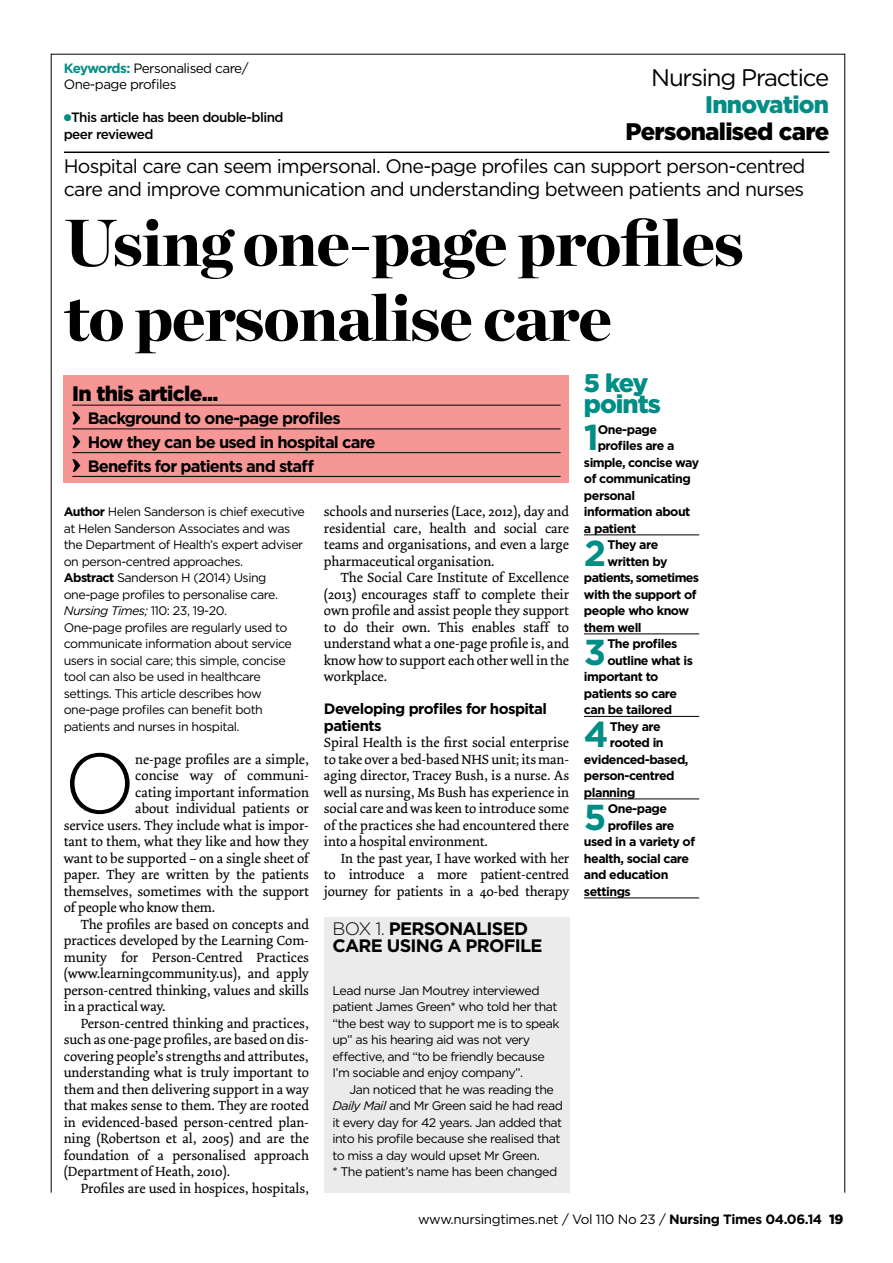
<style>
.page{position:relative;width:893px;height:1263px;background:#fff}
.page>*{position:absolute;margin:0;border:0;box-sizing:border-box;transform-origin:0 0}
.t1{font:300 84.6px "Gotham";color:#000}
.t2{font:900 66px/75px "Chronicle Display";letter-spacing:-.02em;color:#000}
.t3{font:700 36px "Gotham";color:#008d85}
.t4{font:900 25.5px/21px "Gotham";letter-spacing:-.04em;color:#008d85}
.t5{font:900 24px "Gotham";letter-spacing:-.03em;color:#000}
.t6{font:24px "Gotham";letter-spacing:-.05em;color:#000}
.t7{font:900 24px "Gotham";letter-spacing:-.03em;color:#008d85}
.t8{font:900 21px "Gotham";letter-spacing:-.03em;color:#000}
.t9{font:19.5px/22.5px "Gotham";letter-spacing:-.04em;color:#000}
.t10{font:700 18px/16.5px "Gotham";letter-spacing:-.04em;color:#000}
.t11{font:700 16.5px/23.7px "Gotham";letter-spacing:-.05em;color:#000}
.t12{font:700 15px/16.5px "Gotham";letter-spacing:-.04em;color:#000}
.t13{font:13.95px/16.5px "Dolly";letter-spacing:-.005em;color:#000;text-align:justify}
.t14{font:13.5px/16.5px "Gotham";letter-spacing:-.04em;color:#000}
.t15{font:500 13.5px/16.5px "Gotham";letter-spacing:-.04em;color:#000}
.t16{font:12.45px/16.5px "Gotham";letter-spacing:-.04em;color:#000}
.t17{font:700 12.45px "Gotham";letter-spacing:-.04em;color:#000}
.s1{font-weight:700;color:#008d85}
.s2{color:#008d85}
.s3{font-weight:700}
.s4{font-style:italic}
.s5{font-weight:300}
.s6{font-weight:900}
</style>
<div class="page">
<hr style="left:64px;top:152px;width:765px;height:1px;background:#000">
<hr style="left:584px;top:535px;width:115px;height:1px;background:#000">
<hr style="left:584px;top:634px;width:115px;height:1px;background:#000">
<hr style="left:584px;top:716px;width:115px;height:1px;background:#000">
<hr style="left:584px;top:799px;width:115px;height:1px;background:#000">
<hr style="left:584px;top:898px;width:115px;height:1px;background:#000">
<div style="left:64px;top:375px;width:505px;height:108px;background:#f69796"></div>
<hr style="left:72px;top:405px;width:489px;height:1px;background:#000">
<hr style="left:72px;top:429px;width:489px;height:1px;background:#000">
<hr style="left:72px;top:452px;width:489px;height:1px;background:#000">
<hr style="left:72px;top:476px;width:489px;height:1px;background:#000">
<svg style="left:72px;top:412px;width:8px;height:12px"></svg>
<svg style="left:72px;top:435px;width:8px;height:13px"></svg>
<svg style="left:72px;top:459px;width:8px;height:13px"></svg>
<div style="left:324px;top:917px;width:245px;height:276px;background:#ebebec"></div>
<p class="t14" style="left:64px;top:59px;width:186px"><span class="s1">Keywords:</span> Personalised care/<br>One-page profiles</p>
<p class="t15" style="left:64px;top:109px;width:221px"><span class="s2">●</span>This article has been double-blind peer reviewed</p>
<h3 class="t6" style="left:651px;top:62px;width:179px">Nursing Practice</h3>
<h3 class="t7" style="left:705px;top:87px;width:125px">Innovation</h3>
<h3 class="t5" style="left:625px;top:114px;width:205px">Personalised care</h3>
<h3 class="t9" style="left:64px;top:155px;width:743px">Hospital care can seem impersonal. One-page profiles can support person-centred care and improve communication and understanding between patients and nurses</h3>
<h2 class="t2" style="left:64px;top:201px;width:681px">Using one-page profiles to personalise care</h2>
<h3 class="t8" style="left:72px;top:379px;width:148px">In this article...</h3>
<p class="t11" style="left:88px;top:407px;width:289px">Background to one-page profiles<br>How they can be used in hospital care<br>Benefits for patients and staff</p>
<p class="t16" style="left:64px;top:503px;width:243px"><span class="s3">Author</span> Helen Sanderson is chief executive at Helen Sanderson Associates and was the Department of Health’s expert adviser on person-centred approaches.<br><span class="s3">Abstract</span> Sanderson H (2014) Using one-page profiles to personalise care.<br><span class="s4">Nursing Times;</span> 110: 23, 19-20.<br>One-page profiles are regularly used to communicate information about service users in social care; this simple, concise tool can also be used in healthcare settings. This article describes how one-page profiles can benefit both patients and nurses in hospital.</p>
<h1 class="t1" style="left:64px;top:730px;width:73px">O</h1>
<p class="t13" style="left:135px;top:751px;width:175px">ne-page profiles are a simple,</p>
<p class="t13" style="left:135px;top:767px;width:175px">concise way of communi-</p>
<p class="t13" style="left:135px;top:784px;width:175px">cating important information</p>
<p class="t13" style="left:135px;top:800px;width:175px">about individual patients or</p>
<p class="t13" style="left:64px;top:817px;width:247px">service users. They include what is impor-</p>
<p class="t13" style="left:64px;top:833px;width:247px">tant to them, what they like and how they</p>
<p class="t13" style="left:64px;top:850px;width:247px">want to be supported – on a single sheet of</p>
<p class="t13" style="left:64px;top:866px;width:247px">paper. They are written by the patients</p>
<p class="t13" style="left:64px;top:883px;width:247px">themselves, sometimes with the support</p>
<p class="t13" style="left:64px;top:899px;width:153px">of people who know them.</p>
<p class="t13" style="left:81px;top:916px;width:230px">The profiles are based on concepts and</p>
<p class="t13" style="left:64px;top:932px;width:247px">practices developed by the Learning Com-</p>
<p class="t13" style="left:64px;top:949px;width:247px">munity for Person-Centred Practices</p>
<p class="t13" style="left:64px;top:965px;width:247px">(www.learningcommunity.us), and apply</p>
<p class="t13" style="left:64px;top:982px;width:247px">person-centred thinking, values and skills</p>
<p class="t13" style="left:64px;top:998px;width:103px">in a practical way.</p>
<p class="t13" style="left:81px;top:1015px;width:230px">Person-centred thinking and practices,</p>
<p class="t13" style="left:64px;top:1031px;width:247px">such as one-page profiles, are based on dis-</p>
<p class="t13" style="left:64px;top:1048px;width:247px">covering people’s strengths and attributes,</p>
<p class="t13" style="left:64px;top:1064px;width:247px">understanding what is truly important to</p>
<p class="t13" style="left:64px;top:1081px;width:247px">them and then delivering support in a way</p>
<p class="t13" style="left:64px;top:1097px;width:247px">that makes sense to them. They are rooted</p>
<p class="t13" style="left:64px;top:1114px;width:247px">in evidenced-based person-centred plan-</p>
<p class="t13" style="left:64px;top:1130px;width:247px">ning (Robertson et al, 2005) and are the</p>
<p class="t13" style="left:64px;top:1147px;width:247px">foundation of a personalised approach</p>
<p class="t13" style="left:64px;top:1163px;width:168px">(Department of Heath, 2010).</p>
<p class="t13" style="left:81px;top:1180px;width:230px">Profiles are used in hospices, hospitals,</p>
<p class="t13" style="left:324px;top:503px;width:247px">schools and nurseries (Lace, 2012), day and residential care, health and social care teams and organisations, and even a large pharmaceutical organisation.</p>
<p class="t13" style="left:324px;top:569px;width:247px;text-indent:17px">The Social Care Institute of Excellence (2013) encourages staff to complete their own profile and assist people they support to do their own. This enables staff to understand what a one-page profile is, and know how to support each other well in the workplace.</p>
<p class="t12" style="left:324px;top:700px;width:224px">Developing profiles for hospital patients</p>
<p class="t13" style="left:324px;top:734px;width:247px">Spiral Health is the first social enterprise to take over a bed-based NHS unit; its man&shy;aging director, Tracey Bush, is a nurse. As well as nursing, Ms Bush has experience in social care and was keen to introduce some of the practices she had encountered there into a hospital environment.</p>
<p class="t13" style="left:324px;top:850px;width:247px;text-indent:17px">In the past year, I have worked with her to introduce a more patient-centred journey for patients in a 40-bed therapy</p>
<p class="t10" style="left:332px;top:920px;width:117px"><span class="s5">box 1.</span> persona</p>
<p class="t10" style="left:332px;top:920px;width:212px;text-indent:144px">lised care using a profile</p>
<p class="t16" style="left:332px;top:982px;width:229px">Lead nurse Jan Moutrey interviewed patient James Green* who told her that “the best way to support me is to speak up” as his hearing aid was not very effective, and “to be friendly because I’m sociable and enjoy company”.</p>
<p class="t16" style="left:332px;top:1081px;width:232px;text-indent:17px">Jan noticed that he was reading the <span class="s4">Daily Mail</span> and Mr Green said he had read it every day for 42 years. Jan added that into his profile because she realised that to miss a day would upset Mr Green.<br>* The patient’s name has been changed</p>
<h3 class="t4" style="left:584px;top:373px;width:78px">5 key points</h3>
<h3 class="t3" style="left:584px;top:413px;width:17px">1</h3>
<p class="t17" style="left:598px;top:421px;width:61px">One-page</p>
<p class="t17" style="left:598px;top:437px;width:78px">profiles are a</p>
<p class="t17" style="left:584px;top:454px;width:117px">simple, concise way</p>
<p class="t17" style="left:584px;top:470px;width:108px">of communicating</p>
<p class="t17" style="left:584px;top:487px;width:53px">personal</p>
<p class="t17" style="left:584px;top:503px;width:108px">information about</p>
<p class="t17" style="left:584px;top:520px;width:54px">a patient</p>
<h3 class="t3" style="left:584px;top:529px;width:24px">2</h3>
<p class="t17" style="left:607px;top:536px;width:52px">They are</p>
<p class="t17" style="left:607px;top:553px;width:62px">written by</p>
<p class="t17" style="left:584px;top:569px;width:117px">patients, sometimes</p>
<p class="t17" style="left:584px;top:586px;width:114px">with the support of</p>
<p class="t17" style="left:584px;top:602px;width:107px">people who know</p>
<p class="t17" style="left:584px;top:619px;width:59px">them well</p>
<h3 class="t3" style="left:584px;top:628px;width:24px">3</h3>
<p class="t17" style="left:607px;top:635px;width:71px">The profiles</p>
<p class="t17" style="left:607px;top:652px;width:87px">outline what is</p>
<p class="t17" style="left:584px;top:668px;width:76px">important to</p>
<p class="t17" style="left:584px;top:685px;width:95px">patients so care</p>
<p class="t17" style="left:584px;top:701px;width:90px">can be tailored</p>
<h3 class="t3" style="left:584px;top:710px;width:26px">4</h3>
<p class="t17" style="left:610px;top:718px;width:52px">They are</p>
<p class="t17" style="left:610px;top:734px;width:55px">rooted in</p>
<p class="t17" style="left:584px;top:751px;width:106px">evidenced-based,</p>
<p class="t17" style="left:584px;top:767px;width:92px">person-centred</p>
<p class="t17" style="left:584px;top:784px;width:53px">planning</p>
<h3 class="t3" style="left:584px;top:793px;width:24px">5</h3>
<p class="t17" style="left:608px;top:800px;width:61px">One-page</p>
<p class="t17" style="left:608px;top:817px;width:68px">profiles are</p>
<p class="t17" style="left:584px;top:833px;width:113px">used in a variety of</p>
<p class="t17" style="left:584px;top:850px;width:107px">health, social care</p>
<p class="t17" style="left:584px;top:866px;width:86px">and education</p>
<p class="t17" style="left:584px;top:883px;width:48px">settings</p>
<p class="t14" style="left:418px;top:1211px;width:427px">www.nursingtimes.net / Vol 110 No 23 / <span class="s3">Nursing Times 04.06.14</span> <span class="s6">19</span></p>
</div>
